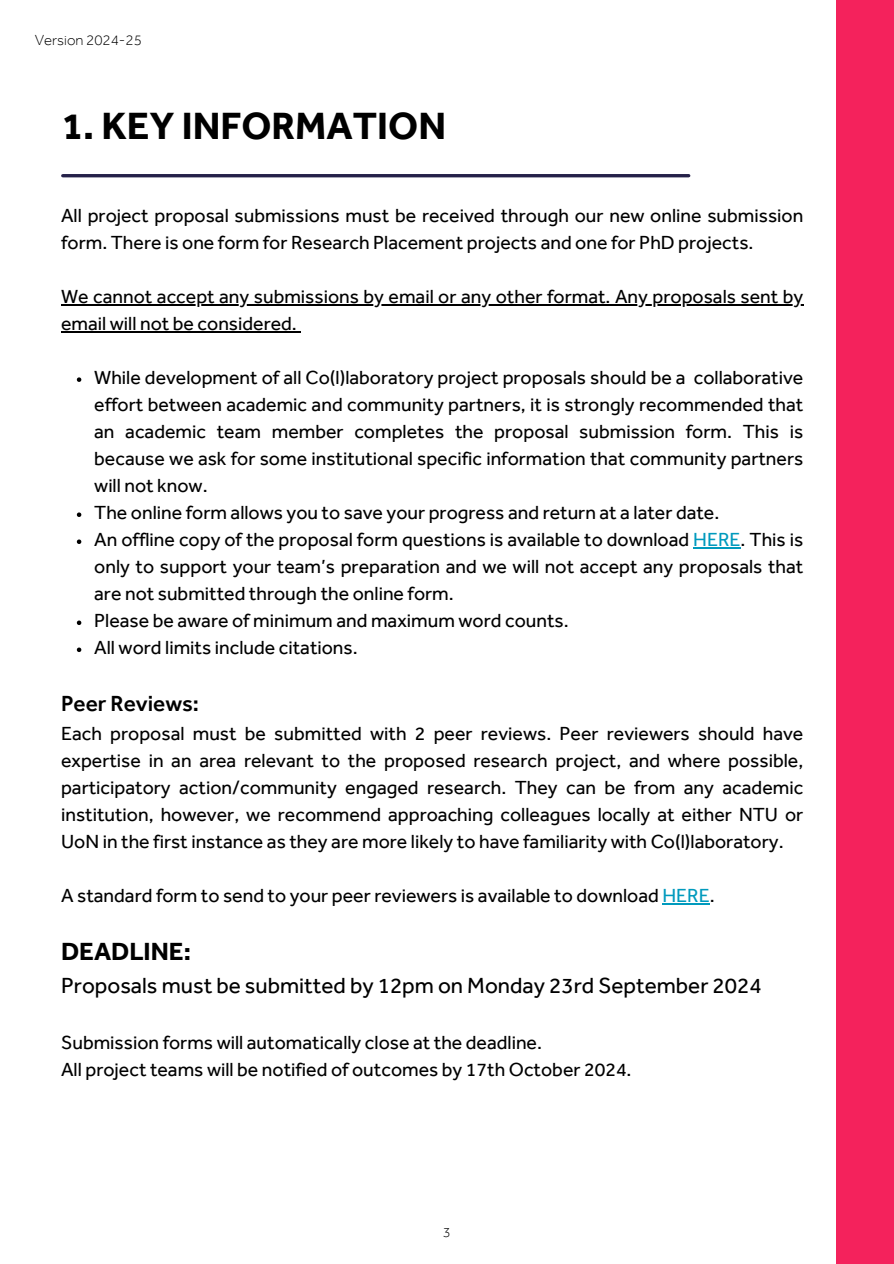
<style>
.page{position:relative;width:894px;height:1264px;background:#fff}
.page>*{position:absolute;margin:0;border:0;box-sizing:border-box;transform-origin:0 0}
.t1{font:700 39px "Effra";color:#000}
.t2{font:700 25.5px "Effra";color:#000}
.t3{font:22.5px "Effra";color:#000}
.t4{font:500 22.5px "Effra";color:#000}
.t5{font:19.5px/27px "Effra";color:#000}
.t6{font:300 15px "Effra";color:#000}
.t7{font:300 14.25px "Effra";color:#000}
.s1{color:#009abd}
</style>
<div class="page">
<div style="left:835px;top:0;width:58px;height:1263px;background:#f4225c"></div>
<hr style="left:61px;top:304px;width:742px;height:1px;background:#000">
<hr style="left:61px;top:331px;width:236px;height:1px;background:#000">
<svg style="left:77px;top:377px;width:4px;height:5px"></svg>
<svg style="left:77px;top:512px;width:4px;height:5px"></svg>
<svg style="left:77px;top:539px;width:4px;height:5px"></svg>
<hr style="left:693px;top:547px;width:47px;height:1px;background:#009abd">
<svg style="left:77px;top:620px;width:4px;height:5px"></svg>
<svg style="left:77px;top:647px;width:4px;height:5px"></svg>
<hr style="left:662px;top:903px;width:47px;height:1px;background:#009abd">
<hr style="left:63px;top:174px;width:625px;height:3px;background:#252149">
<h2 class="t6" style="left:35px;top:35px;width:109px">Version 2024-25</h2>
<h3 class="t1" style="left:62px;top:113px;width:385px">1. KEY INFORMATION</h3>
<p class="t5" style="left:61px;top:205px;width:743px">All project proposal submissions must be received through our new online submission form. There is one form for Research Placement projects and one for PhD projects.</p>
<h1 class="t5" style="left:61px;top:286px;width:743px">We cannot accept any submissions by email or any other format. Any proposals sent by email will not be considered.</h1>
<h3 class="t5" style="left:94px;top:367px;width:710px;text-align:justify">While development of all Co(l)laboratory project proposals should be a collaborative effort between academic and community partners, it is strongly recommended that an academic team member completes the proposal submission form. This is because we ask for some institutional specific information that community partners</h3>
<h3 class="t5" style="left:94px;top:475px;width:710px">will not know.<br>The online form allows you to save your progress and return at a later date.<br>An offline copy of the proposal form questions is available to download <span class="s1">HERE</span>. This is only to support your team’s preparation and we will not accept any proposals that are not submitted through the online form.</h3>
<p class="t5" style="left:94px;top:610px;width:476px">Please be aware of minimum and maximum word counts.</p>
<p class="t5" style="left:94px;top:637px;width:265px">All word limits include citations.</p>
<p class="t4" style="left:61px;top:695px;width:139px">Peer Reviews:</p>
<p class="t5" style="left:61px;top:723px;width:743px;text-align:justify">Each proposal must be submitted with 2 peer reviews. Peer reviewers should have expertise in an area relevant to the proposed research project, and where possible, participatory action/community engaged research. They can be from any academic institution, however, we recommend approaching colleagues locally at either NTU or UoN in the first instance as they are more likely to have familiarity with Co(l)laboratory.</p>
<p class="t5" style="left:61px;top:885px;width:655px">A standard form to send to your peer reviewers is available to download <span class="s1">HERE</span>.</p>
<p class="t2" style="left:61px;top:943px;width:131px">DEADLINE:</p>
<p class="t3" style="left:61px;top:978px;width:702px">Proposals must be submitted by 12pm on Monday 23rd September 2024</p>
<h3 class="t5" style="left:61px;top:1032px;width:572px">Submission forms will automatically close at the deadline.<br>All project teams will be notified of outcomes by 17th October 2024.</h3>
<h3 class="t7" style="left:443px;top:1227px;width:9px">3</h3>
</div>
